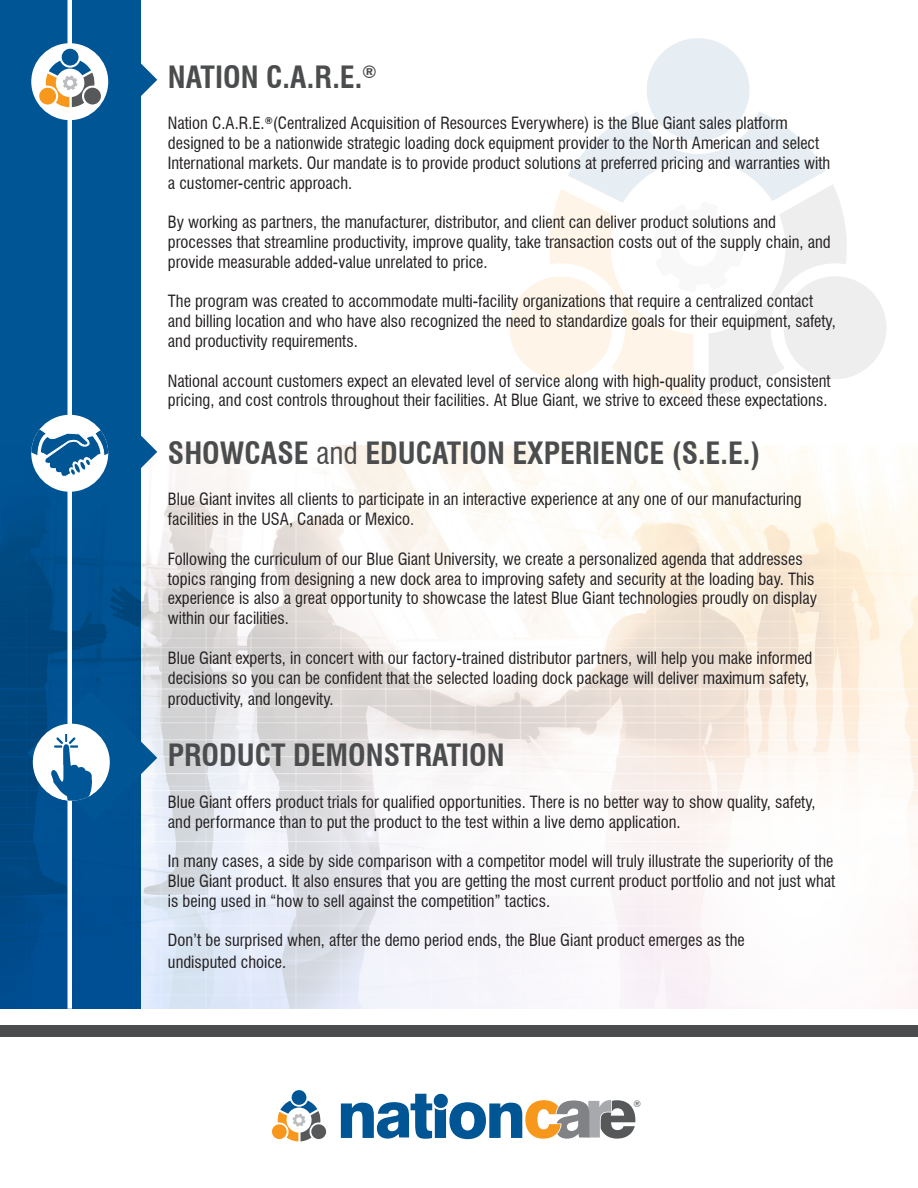
<style>
.page{position:relative;width:918px;height:1188px;background:#fff}
.page>*{position:absolute;margin:0;border:0;box-sizing:border-box;transform-origin:0 0}
.t1{font:700 condensed 30px "Swiss 721 BT";color:#4b4c4d}
.t2{font:condensed 16.5px/19.8px "Swiss 721 BT";color:#231f20}
.t3{font:9.15px "Swiss 721 BT";color:#57585a}
.s1{font-weight:400}
</style>
<div class="page">
<svg style="left:509px;top:38px;width:377px;height:358px"></svg>
<div style="left:0;top:0;width:140px;height:1009px;background:#005595"></div>
<img style="left:0;top:445px;width:918px;height:564px">
<div style="left:0;top:1025px;width:918px;height:11px;background:#4b4c4d"></div>
<svg style="left:341px;top:1094px;width:294px;height:45px"></svg>
<div style="left:291px;top:1090px;width:16px;height:15px;background:#005595;border-radius:7px"></div>
<svg style="left:311px;top:1124px;width:16px;height:15px"></svg>
<svg style="left:272px;top:1101px;width:49px;height:40px"></svg>
<svg style="left:28px;top:690px;width:129px;height:130px"></svg>
<hr style="left:68px;top:0;width:4px;height:1009px;background:#fff">
<svg style="left:28px;top:384px;width:129px;height:130px"></svg>
<div style="left:33px;top:724px;width:77px;height:77px;background:#fff;border-radius:50%"></div>
<img style="left:50px;top:735px;width:42px;height:66px">
<svg style="left:31px;top:12px;width:126px;height:130px"></svg>
<p class="t1" style="left:168px;top:59px;width:210px">NATION C.A.R.E.<sup>®</sup></p>
<p class="t2" style="left:168px;top:113px;width:664px">Nation C.A.R.E.<sup>®</sup>(Centralized Acquisition of Resources Everywhere) is the Blue Giant sales platform designed to be a nationwide strategic loading dock equipment provider to the North American and select International markets. Our mandate is to provide product solutions at preferred pricing and warranties with a customer-centric approach.</p>
<p class="t2" style="left:168px;top:212px;width:664px">By working as partners, the manufacturer, distributor, and client can deliver product solutions and processes that streamline productivity, improve quality, take transaction costs out of the supply chain, and provide measurable added-value unrelated to price.</p>
<p class="t2" style="left:168px;top:291px;width:669px">The program was created to accommodate multi-facility organizations that require a centralized contact and billing location and who have also recognized the need to standardize goals for their equipment, safety, and productivity requirements.</p>
<p class="t2" style="left:168px;top:371px;width:664px">National account customers expect an elevated level of service along with high-quality product, consistent pricing, and cost controls throughout their facilities. At Blue Giant, we strive to exceed these expectations.</p>
<p class="t1" style="left:168px;top:435px;width:594px">SHOWCASE <span class="s1">and</span> EDUCATION EXPERIENCE (S.E.E.)</p>
<p class="t2" style="left:168px;top:489px;width:635px">Blue Giant invites all clients to participate in an interactive experience at any one of our manufacturing facilities in the USA, Canada or Mexico.</p>
<p class="t2" style="left:168px;top:549px;width:651px">Following the curriculum of our Blue Giant University, we create a personalized agenda that addresses topics ranging from designing a new dock area to improving safety and security at the loading bay. This experience is also a great opportunity to showcase the latest Blue Giant technologies proudly on display within our facilities.</p>
<p class="t2" style="left:168px;top:648px;width:646px">Blue Giant experts, in concert with our factory-trained distributor partners, will help you make informed decisions so you can be confident that the selected loading dock package will deliver maximum safety,</p>
<p class="t2" style="left:168px;top:689px;width:167px">productivity, and longevity.</p>
<p class="t1" style="left:168px;top:737px;width:338px">PRODUCT DEMONSTRATION</p>
<p class="t2" style="left:168px;top:792px;width:649px">Blue Giant offers product trials for qualified opportunities. There is no better way to show quality, safety, and performance than to put the product to the test within a live demo application.</p>
<p class="t2" style="left:168px;top:851px;width:669px;text-align:justify">In many cases, a side by side comparison with a competitor model will truly illustrate the superiority of the Blue Giant product. It also ensures that you are getting the most current product portfolio and not just what is being used in “how to sell against the competition” tactics.</p>
<p class="t2" style="left:168px;top:930px;width:578px">Don’t be surprised when, after the demo period ends, the Blue Giant product emerges as the</p>
<p class="t2" style="left:168px;top:952px;width:120px">undisputed choice.</p>
<p class="t3" style="left:633px;top:1098px;width:9px">®</p>
</div>
